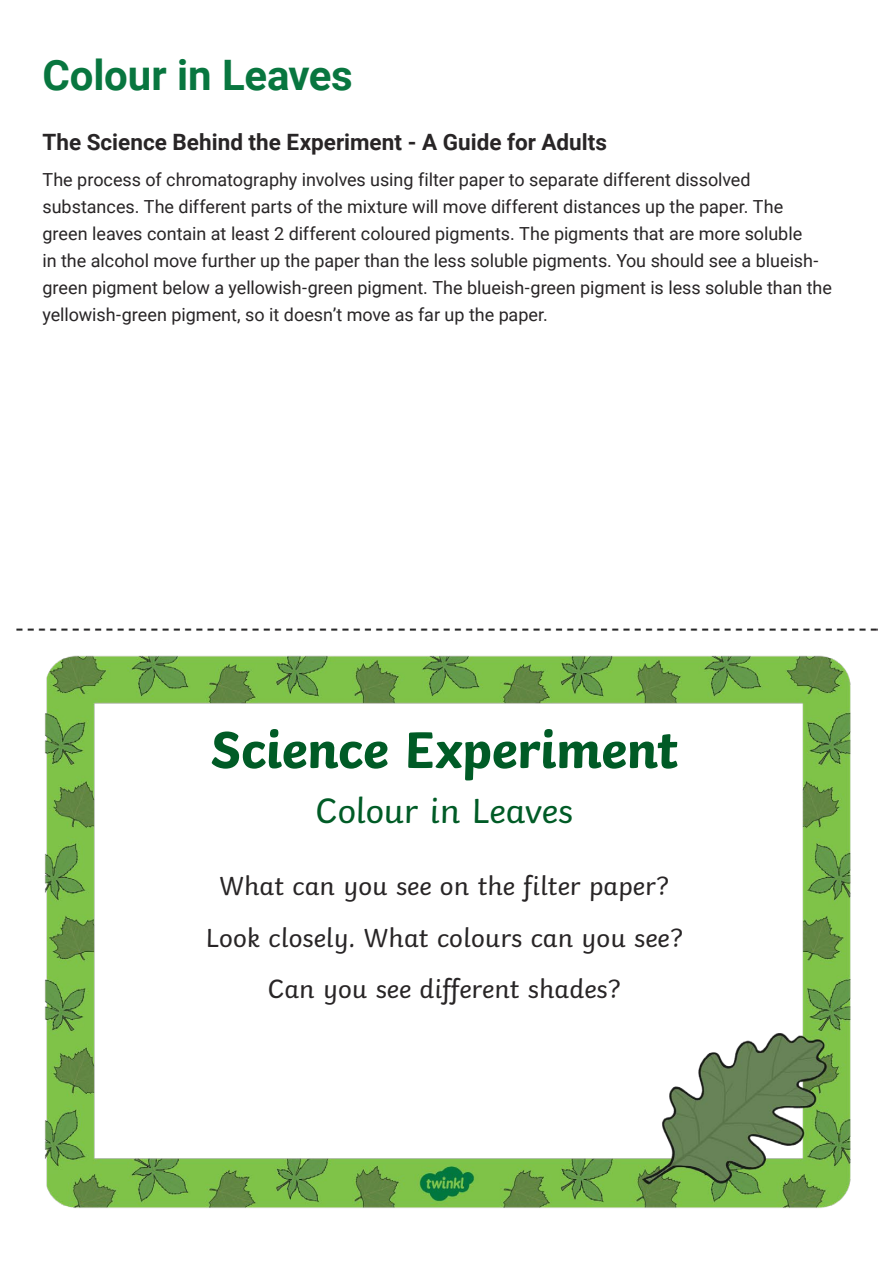
<style>
.page{position:relative;width:893px;height:1263px;background:#fff}
.page>*{position:absolute;margin:0;border:0;box-sizing:border-box;transform-origin:0 0}
.t1{font:700 54px "Twinkl";letter-spacing:-.005em;color:#005b26}
.Title_2{font:700 42px "Roboto";letter-spacing:-.005em;color:#08763f}
.Subheading{font:36px "Twinkl";letter-spacing:-.01em;color:#005b26}
.t2{font:27px "Twinkl";color:#282526}
.Subheading_2{font:700 22.5px "Roboto";color:#282526}
.Subheading_2-2{font:18px/27px "Roboto";color:#282526}
</style>
<div class="page">
<img style="left:16px;top:628px;width:861px;height:580px">
<p class="Title_2" style="left:43px;top:45px;width:312px">Colour in Leaves</p>
<p class="Subheading_2" style="left:43px;top:126px;width:566px">The Science Behind the Experiment - A Guide for Adults</p>
<p class="Subheading_2-2" style="left:43px;top:165px;width:791px">The process of chromatography involves using filter paper to separate different dissolved substances. The different parts of the mixture will move different distances up the paper. The green leaves contain at least 2 different coloured pigments. The pigments that are more soluble<br>in the alcohol move further up the paper than the less soluble pigments. You should see a blueish&shy;green pigment below a yellowish-green pigment. The blueish-green pigment is less soluble than the yellowish-green pigment, so it doesn’t move as far up the paper.</p>
<p class="t1" style="left:210px;top:705px;width:469px">Science Experiment</p>
<p class="Subheading" style="left:316px;top:783px;width:259px">Colour in Leaves</p>
<p class="t2" style="left:219px;top:865px;width:451px">What can you see on the filter paper?</p>
<p class="t2" style="left:206px;top:917px;width:479px">Look closely. What colours can you see?</p>
<p class="t2" style="left:268px;top:969px;width:355px">Can you see different shades?</p>
</div>
